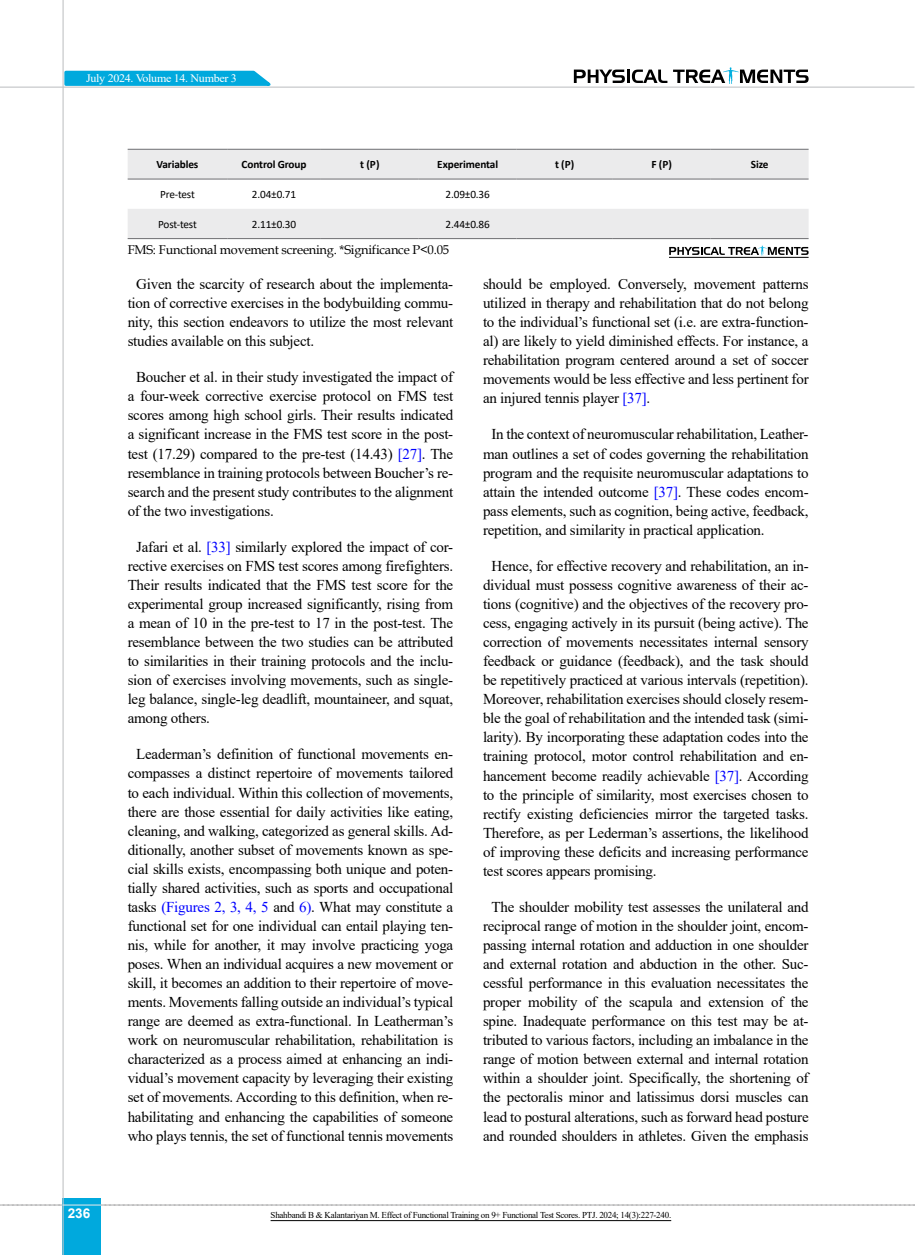
<style>
.page{position:relative;width:915px;height:1255px;background:#fff}
.page>*{position:absolute;margin:0;border:0;box-sizing:border-box;transform-origin:0 0}
.t1{font:15px/19px "Times New Roman";letter-spacing:-.015em;color:#000;text-align:justify}
.t2{font:700 13.5px "Arial";color:#fff}
.t3{font:12.75px "Book Antiqua";letter-spacing:-.015em;color:#000}
.t4{font:11.4px "Times New Roman";letter-spacing:-.025em;color:#fff;scale:1.05 1}
.t5{font:11.25px "Calibri";letter-spacing:-.015em;color:#000}
.t6{font:700 11.25px "Calibri";letter-spacing:-.01em;color:#000}
.t7{font:9px "Times New Roman";letter-spacing:-.03em;color:#000}
.s1{color:#00f}
</style>
<div class="page">
<svg style="left:0;top:1204px;width:915px;height:1px"></svg>
<div style="left:63px;top:1198px;width:38px;height:56px;background:#00a9dd"></div>
<hr style="left:62px;top:0;width:2px;height:1254px;background:#c2c4c6">
<hr style="left:63px;top:1204px;width:38px;height:1px;background:#ebebec">
<svg style="left:63px;top:69px;width:215px;height:18px;background:#36bae2"></svg>
<svg style="left:573px;top:67px;width:235px;height:17px"></svg>
<hr style="left:0;top:87px;width:914px;height:1px;background:#c2c4c6">
<svg style="left:128px;top:150px;width:680px;height:88px;fill:#ebebec"></svg>
<hr style="left:710px;top:238px;width:98px;height:1px;background:#6d6e71">
<hr style="left:612px;top:238px;width:98px;height:1px;background:#6d6e71">
<hr style="left:516px;top:238px;width:96px;height:1px;background:#6d6e71">
<hr style="left:418px;top:238px;width:98px;height:1px;background:#6d6e71">
<hr style="left:321px;top:238px;width:97px;height:1px;background:#6d6e71">
<hr style="left:227px;top:238px;width:94px;height:1px;background:#6d6e71">
<hr style="left:128px;top:238px;width:99px;height:1px;background:#6d6e71">
<hr style="left:710px;top:149px;width:98px;height:1px;background:#6d6e71">
<hr style="left:612px;top:149px;width:98px;height:1px;background:#6d6e71">
<hr style="left:516px;top:149px;width:96px;height:1px;background:#6d6e71">
<hr style="left:418px;top:149px;width:98px;height:1px;background:#6d6e71">
<hr style="left:321px;top:149px;width:97px;height:1px;background:#6d6e71">
<hr style="left:227px;top:149px;width:94px;height:1px;background:#6d6e71">
<hr style="left:128px;top:149px;width:99px;height:1px;background:#6d6e71">
<hr style="left:710px;top:179px;width:98px;height:1px;background:#6d6e71">
<hr style="left:612px;top:179px;width:98px;height:1px;background:#6d6e71">
<hr style="left:516px;top:179px;width:96px;height:1px;background:#6d6e71">
<hr style="left:418px;top:179px;width:98px;height:1px;background:#6d6e71">
<hr style="left:321px;top:179px;width:97px;height:1px;background:#6d6e71">
<hr style="left:227px;top:179px;width:94px;height:1px;background:#6d6e71">
<hr style="left:128px;top:179px;width:99px;height:1px;background:#6d6e71">
<svg style="left:669px;top:246px;width:139px;height:9px"></svg>
<hr style="left:668px;top:257px;width:140px;height:1px;background:#000">
<hr style="left:270px;top:1220px;width:401px;height:1px;background:#000">
<p class="t4" style="left:86px;top:70px;width:145px">July 2024. Volume 14. Number 3</p>
<p class="t6" style="left:156px;top:157px;width:43px">Variables</p>
<p class="t6" style="left:241px;top:157px;width:66px">Control Group</p>
<p class="t6" style="left:360px;top:157px;width:21px">t (P)</p>
<p class="t6" style="left:437px;top:157px;width:62px">Experimental</p>
<p class="t6" style="left:555px;top:157px;width:21px">t (P)</p>
<p class="t6" style="left:651px;top:157px;width:22px">F (P)</p>
<p class="t6" style="left:750px;top:157px;width:19px">Size</p>
<p class="t5" style="left:160px;top:187px;width:36px">Pre-test</p>
<p class="t5" style="left:252px;top:187px;width:46px">2.04±0.71</p>
<p class="t5" style="left:445px;top:187px;width:46px">2.09±0.36</p>
<p class="t5" style="left:158px;top:216px;width:40px">Post-test</p>
<p class="t5" style="left:252px;top:216px;width:46px">2.11±0.30</p>
<p class="t5" style="left:445px;top:216px;width:46px">2.44±0.86</p>
<p class="t3" style="left:128px;top:240px;width:323px">FMS: Functional movement screening. *Significance P&lt;0.05</p>
<p class="t2" style="left:68px;top:1203px;width:24px">236</p>
<p class="t1" style="left:128px;top:274px;width:327px;text-indent:9px">Given the scarcity of research about the implementa&shy;tion of corrective exercises in the bodybuilding commu&shy;nity, this section endeavors to utilize the most relevant studies available on this subject.</p>
<p class="t1" style="left:128px;top:367px;width:327px;text-indent:9px">Boucher et al. in their study investigated the impact of a four-week corrective exercise protocol on FMS test scores among high school girls. Their results indicated a significant increase in the FMS test score in the post&shy;test (17.29) compared to the pre-test (14.43) <span class="s1">[27]</span>. The resemblance in training protocols between Boucher’s re&shy;search and the present study contributes to the alignment of the two investigations.</p>
<p class="t1" style="left:128px;top:536px;width:327px;text-indent:9px">Jafari et al. <span class="s1">[33]</span> similarly explored the impact of cor&shy;rective exercises on FMS test scores among firefighters.<br>Their results indicated that the FMS test score for the experimental group increased significantly, rising from a mean of 10 in the pre-test to 17 in the post-test. The resemblance between the two studies can be attributed to similarities in their training protocols and the inclu&shy;sion of exercises involving movements, such as single&shy;leg balance, single-leg deadlift, mountaineer, and squat, among others.</p>
<p class="t1" style="left:128px;top:744px;width:327px;text-align:center">Leaderman’s definition of functional movements en&shy;compasses a distinct repertoire of movements tailored to each individual. Within this collection of movements, there are those essential for daily activities like eating, cleaning, and walking, categorized as general skills. Ad&shy;ditionally, another subset of movements known as spe&shy;cial skills exists, encompassing both unique and poten&shy;tially shared activities, such as sports and occupational tasks <span class="s1">(Figures 2, 3, 4, 5</span> and <span class="s1">6)</span>. What may constitute a functional set for one individual can entail playing ten&shy;nis, while for another, it may involve practicing yoga poses. When an individual acquires a new movement or skill, it becomes an addition to their repertoire of move&shy;ments. Movements falling outside an individual’s typical range are deemed as extra-functional. In Leatherman’s work on neuromuscular rehabilitation, rehabilitation is characterized as a process aimed at enhancing an indi&shy;vidual’s movement capacity by leveraging their existing set of movements. According to this definition, when re&shy;habilitating and enhancing the capabilities of someone who plays tennis, the set of functional tennis movements</p>
<p class="t1" style="left:483px;top:274px;width:327px">should be employed. Conversely, movement patterns utilized in therapy and rehabilitation that do not belong to the individual’s functional set (i.e. are extra-function&shy;al) are likely to yield diminished effects. For instance, a rehabilitation program centered around a set of soccer movements would be less effective and less pertinent for an injured tennis player <span class="s1">[37]</span>.</p>
<p class="t1" style="left:483px;top:424px;width:327px;text-indent:9px">In the context of neuromuscular rehabilitation, Leather&shy;man outlines a set of codes governing the rehabilitation program and the requisite neuromuscular adaptations to attain the intended outcome <span class="s1">[37]</span>. These codes encom&shy;pass elements, such as cognition, being active, feedback, repetition, and similarity in practical application.</p>
<p class="t1" style="left:483px;top:556px;width:327px;text-indent:9px">Hence, for effective recovery and rehabilitation, an in&shy;dividual must possess cognitive awareness of their ac&shy;tions (cognitive) and the objectives of the recovery pro&shy;cess, engaging actively in its pursuit (being active). The correction of movements necessitates internal sensory feedback or guidance (feedback), and the task should be repetitively practiced at various intervals (repetition).<br>Moreover, rehabilitation exercises should closely resem&shy;ble the goal of rehabilitation and the intended task (simi&shy;larity). By incorporating these adaptation codes into the training protocol, motor control rehabilitation and en&shy;hancement become readily achievable <span class="s1">[37]</span>. According to the principle of similarity, most exercises chosen to rectify existing deficiencies mirror the targeted tasks.<br>Therefore, as per Lederman’s assertions, the likelihood of improving these deficits and increasing performance test scores appears promising.</p>
<p class="t1" style="left:483px;top:896px;width:327px;text-align:center">The shoulder mobility test assesses the unilateral and reciprocal range of motion in the shoulder joint, encom&shy;passing internal rotation and adduction in one shoulder and external rotation and abduction in the other. Suc&shy;cessful performance in this evaluation necessitates the proper mobility of the scapula and extension of the spine. Inadequate performance on this test may be at&shy;tributed to various factors, including an imbalance in the range of motion between external and internal rotation within a shoulder joint. Specifically, the shortening of the pectoralis minor and latissimus dorsi muscles can lead to postural alterations, such as forward head posture and rounded shoulders in athletes. Given the emphasis</p>
<p class="t7" style="left:270px;top:1208px;width:402px">Shahbandi B &amp; Kalantariyan M. Effect of Functional Training on 9+ Functional Test Scores. PTJ. 2024; 14(3):227-240.</p>
</div>
